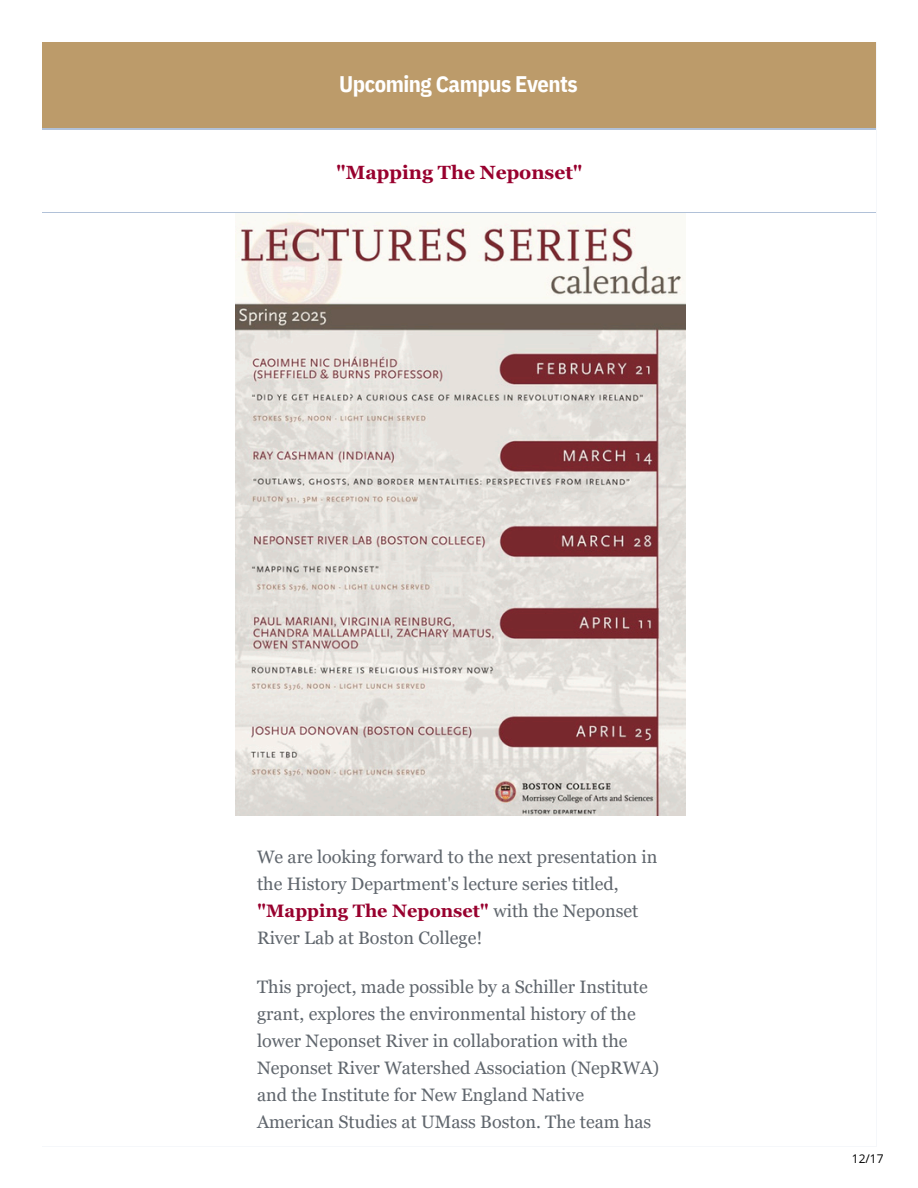
<style>
.page{position:relative;width:918px;height:1188px;background:#fff}
.page>*{position:absolute;margin:0;border:0;box-sizing:border-box;transform-origin:0 0}
.t1{font:700 22.5px "IBM Plex Sans Cond";letter-spacing:-.02em;color:#fff}
.t2{font:700 19.2px "Georgia Pro";color:#98002e}
.t3{font:18px/27px "Georgia Pro";color:#60666d}
.t4{font:12px "Open Sans";color:#000}
.s1{font-weight:700;color:#98002e}
</style>
<div class="page">
<div style="left:43px;top:43px;width:833px;height:85px;background:#bc9b6a"></div>
<hr style="left:43px;top:128px;width:833px;height:1px;background:#b1c1d8">
<hr style="left:43px;top:213px;width:833px;height:1px;background:#b1c1d8">
<img style="left:235px;top:214px;width:450px;height:602px">
<h1 class="t1" style="left:339px;top:69px;width:240px">Upcoming Campus Events</h1>
<h2 class="t2" style="left:336px;top:161px;width:248px">"Mapping The Neponset"</h2>
<p class="t3" style="left:257px;top:843px;width:402px">We are looking forward to the next presentation in the History Department's lecture series titled, <span class="s1">"Mapping The Neponset"</span> with the Neponset River Lab at Boston College!</p>
<h3 class="t3" style="left:257px;top:973px;width:404px">This project, made possible by a Schiller Institute grant, explores the environmental history of the lower Neponset River in collaboration with the Neponset River Watershed Association (NepRWA) and the Institute for New England Native American Studies at UMass Boston. The team has</h3>
<h3 class="t4" style="left:852px;top:1151px;width:33px">12/17</h3>
</div>
